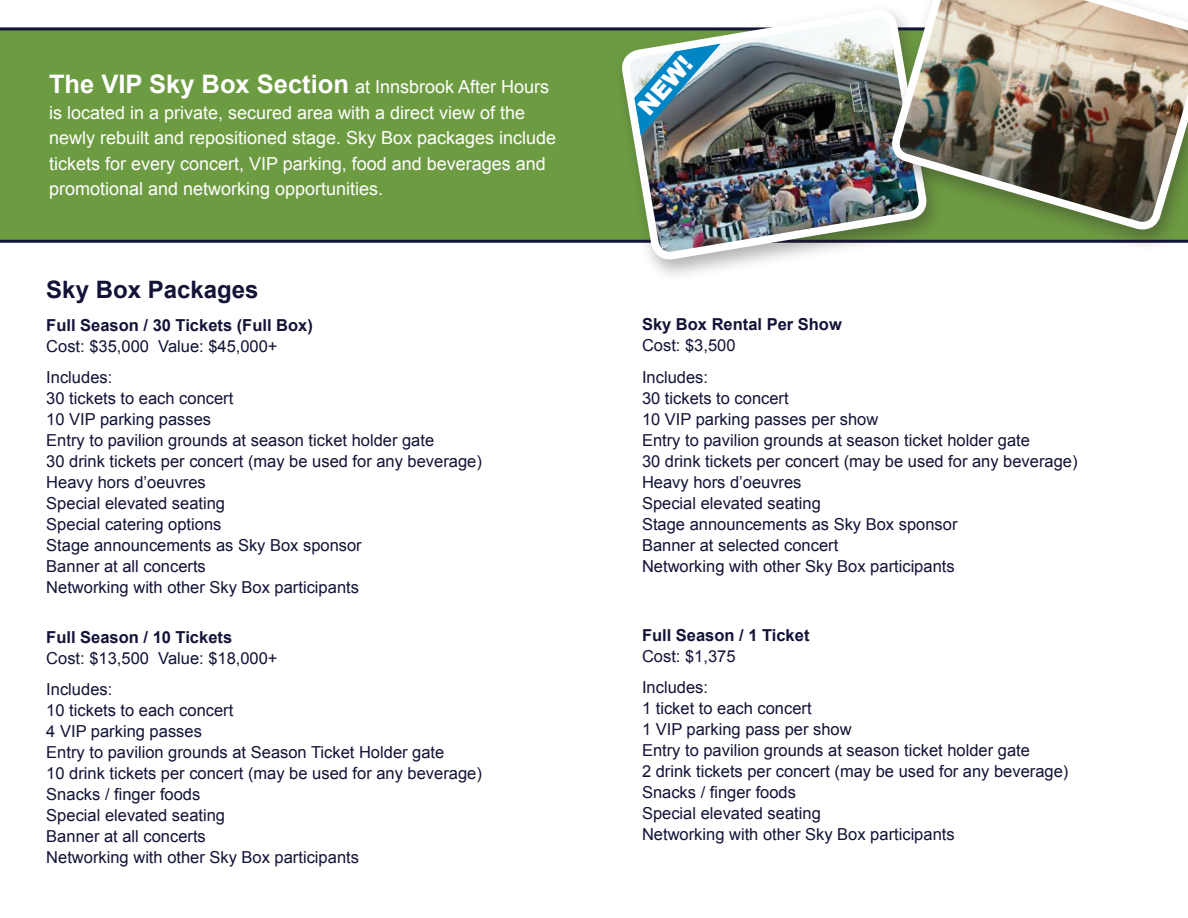
<style>
.page{position:relative;width:1188px;height:918px;background:#fff}
.page>*{position:absolute;margin:0;border:0;box-sizing:border-box;transform-origin:0 0}
.t1{font:700 24px "Arial";color:#121336}
.t2{font:900 24px "Arial";color:#fff}
.t3{font:18px/25.5px "Arial";color:#fff}
.t4{font:16.5px "Arial";color:#121336}
.t5{font:700 16.5px "Arial";color:#121336}
.s1{font-weight:700;font-size:25.5px}
</style>
<div class="page">
<div style="left:0;top:29px;width:1188px;height:212px;background:#6d9b42"></div>
<hr style="left:0;top:27px;width:1188px;height:3px;background:#121336">
<hr style="left:0;top:240px;width:1188px;height:3px;background:#121336">
<div style="left:612px;top:3px;width:333px;height:280px;background:#231f20;opacity:.35"></div>
<img style="left:624px;top:3px;width:301px;height:280px">
<div style="left:882px;top:0;width:306px;height:253px;background:#231f20;opacity:.35"></div>
<img style="left:887px;top:0;width:301px;height:235px">
<svg style="left:634px;top:44px;width:87px;height:92px;background:#5e8ea3"></svg>
<p class="t3" style="left:49px;top:75px;width:502px"><span class="s1">The VIP Sky Box Section</span> at Innsbrook After Hours</p>
<p class="t3" style="left:49px;top:100px;width:509px">is located in a private, secured area with a direct view of the newly rebuilt and repositioned stage. Sky Box packages include tickets for every concert, VIP parking, food and beverages and promotional and networking opportunities.</p>
<p class="t1" style="left:46px;top:274px;width:214px">Sky Box Packages</p>
<p class="t5" style="left:46px;top:314px;width:268px">Full Season / 30 Tickets (Full Box)</p>
<p class="t4" style="left:46px;top:335px;width:233px">Cost: $35,000 Value: $45,000+</p>
<p class="t4" style="left:46px;top:367px;width:68px">Includes:</p>
<p class="t4" style="left:46px;top:388px;width:189px">30 tickets to each concert</p>
<p class="t4" style="left:46px;top:409px;width:166px">10 VIP parking passes</p>
<p class="t4" style="left:46px;top:430px;width:389px">Entry to pavilion grounds at season ticket holder gate</p>
<p class="t4" style="left:46px;top:451px;width:437px">30 drink tickets per concert (may be used for any beverage)</p>
<p class="t4" style="left:46px;top:472px;width:161px">Heavy hors d’oeuvres</p>
<p class="t4" style="left:46px;top:493px;width:180px">Special elevated seating</p>
<p class="t4" style="left:46px;top:514px;width:177px">Special catering options</p>
<p class="t4" style="left:46px;top:535px;width:317px">Stage announcements as Sky Box sponsor</p>
<p class="t4" style="left:46px;top:556px;width:161px">Banner at all concerts</p>
<p class="t4" style="left:46px;top:577px;width:314px">Networking with other Sky Box participants</p>
<p class="t5" style="left:46px;top:626px;width:187px">Full Season / 10 Tickets</p>
<p class="t4" style="left:46px;top:647px;width:233px">Cost: $13,500 Value: $18,000+</p>
<p class="t4" style="left:46px;top:679px;width:68px">Includes:</p>
<p class="t4" style="left:46px;top:700px;width:189px">10 tickets to each concert</p>
<p class="t4" style="left:46px;top:721px;width:157px">4 VIP parking passes</p>
<p class="t4" style="left:46px;top:742px;width:400px">Entry to pavilion grounds at Season Ticket Holder gate</p>
<p class="t4" style="left:46px;top:763px;width:437px">10 drink tickets per concert (may be used for any beverage)</p>
<p class="t4" style="left:46px;top:784px;width:156px">Snacks / finger foods</p>
<p class="t4" style="left:46px;top:805px;width:180px">Special elevated seating</p>
<p class="t4" style="left:46px;top:826px;width:161px">Banner at all concerts</p>
<p class="t4" style="left:46px;top:847px;width:314px">Networking with other Sky Box participants</p>
<p class="t2" style="left:629px;top:100px;width:71px;rotate:-49deg">NEW!</p>
<p class="t5" style="left:642px;top:314px;width:201px">Sky Box Rental Per Show</p>
<p class="t4" style="left:642px;top:335px;width:95px">Cost: $3,500</p>
<p class="t4" style="left:642px;top:366px;width:68px">Includes:</p>
<p class="t4" style="left:642px;top:387px;width:148px">30 tickets to concert</p>
<p class="t4" style="left:642px;top:408px;width:238px">10 VIP parking passes per show</p>
<p class="t4" style="left:642px;top:429px;width:389px">Entry to pavilion grounds at season ticket holder gate</p>
<p class="t4" style="left:642px;top:450px;width:437px">30 drink tickets per concert (may be used for any beverage)</p>
<p class="t4" style="left:642px;top:471px;width:161px">Heavy hors d’oeuvres</p>
<p class="t4" style="left:642px;top:492px;width:180px">Special elevated seating</p>
<p class="t4" style="left:642px;top:513px;width:317px">Stage announcements as Sky Box sponsor</p>
<p class="t4" style="left:642px;top:534px;width:198px">Banner at selected concert</p>
<p class="t4" style="left:642px;top:555px;width:314px">Networking with other Sky Box participants</p>
<p class="t5" style="left:642px;top:624px;width:169px">Full Season / 1 Ticket</p>
<p class="t4" style="left:642px;top:645px;width:95px">Cost: $1,375</p>
<p class="t4" style="left:642px;top:677px;width:68px">Includes:</p>
<p class="t4" style="left:642px;top:698px;width:171px">1 ticket to each concert</p>
<p class="t4" style="left:642px;top:719px;width:211px">1 VIP parking pass per show</p>
<p class="t4" style="left:642px;top:740px;width:389px">Entry to pavilion grounds at season ticket holder gate</p>
<p class="t4" style="left:642px;top:761px;width:428px">2 drink tickets per concert (may be used for any beverage)</p>
<p class="t4" style="left:642px;top:782px;width:156px">Snacks / finger foods</p>
<p class="t4" style="left:642px;top:803px;width:180px">Special elevated seating</p>
<p class="t4" style="left:642px;top:824px;width:314px">Networking with other Sky Box participants</p>
</div>
